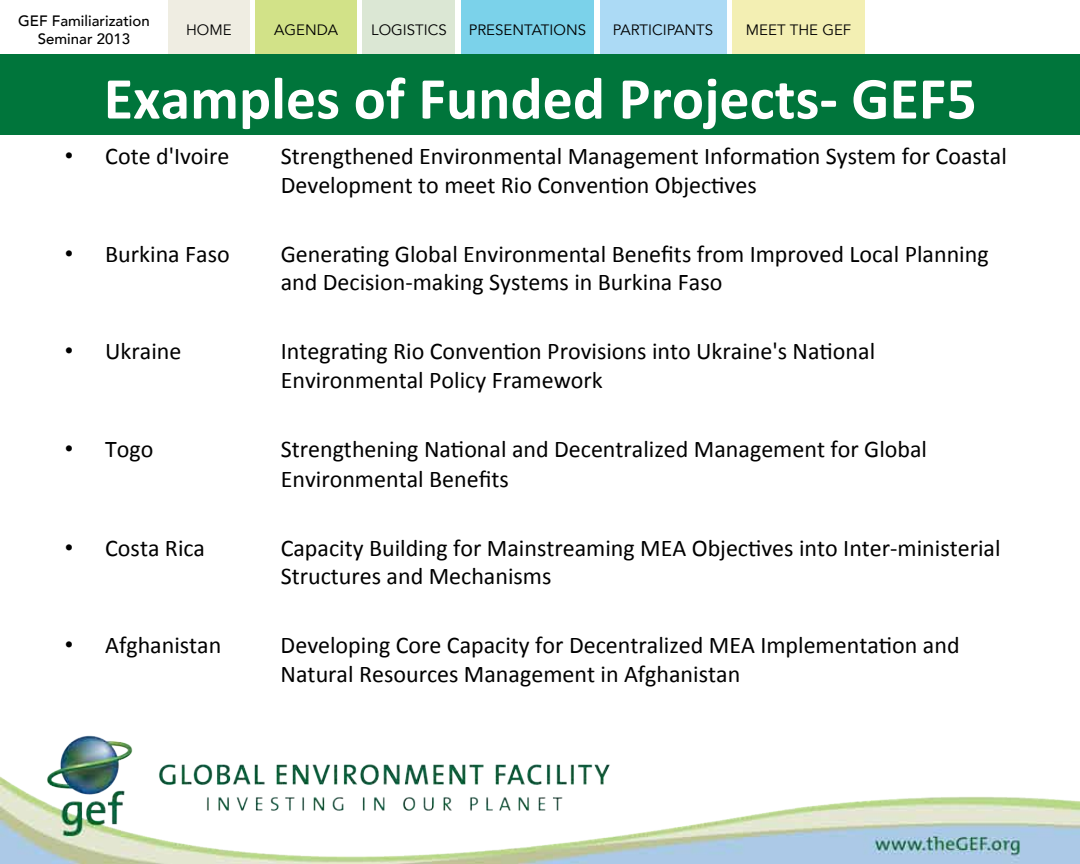
<style>
.page{position:relative;width:1080px;height:864px;background:#fff}
.page>*{position:absolute;margin:0;border:0;box-sizing:border-box;transform-origin:0 0}
.t1{font:700 60px "Calibri";color:#fff}
.t2{font:24px/28.8px "Calibri";color:#000}
.t3{font:15px "Avenir";color:#000}
.t4{font:500 15px/18px "Avenir";color:#000;text-align:center}
.s1{font-family:"Arial"}
</style>
<div class="page">
<div style="left:168px;top:0;width:82px;height:54px;background:#efede2"></div>
<div style="left:600px;top:0;width:126px;height:54px;background:#acdaf5"></div>
<div style="left:363px;top:0;width:92px;height:54px;background:#dbe7d4"></div>
<div style="left:732px;top:0;width:133px;height:54px;background:#f3efb3"></div>
<div style="left:256px;top:0;width:101px;height:54px;background:#d2e288"></div>
<div style="left:461px;top:0;width:133px;height:54px;background:#7bd2ea"></div>
<img style="left:0;top:735px;width:1080px;height:129px">
<div style="left:0;top:54px;width:1080px;height:81px;background:#00753b"></div>
<p class="t4" style="left:18px;top:10px;width:133px">GEF Familiarization<br>Seminar 2013</p>
<p class="t3" style="left:186px;top:20px;width:47px">HOME</p>
<p class="t3" style="left:274px;top:20px;width:65px">AGENDA</p>
<p class="t3" style="left:371px;top:20px;width:77px">LOGISTICS</p>
<p class="t3" style="left:469px;top:20px;width:119px">PRESENTATIONS</p>
<p class="t3" style="left:613px;top:20px;width:102px">PARTICIPANTS</p>
<p class="t3" style="left:746px;top:20px;width:107px">MEET THE GEF</p>
<h1 class="t1" style="left:104px;top:60px;width:875px">Examples of Funded Projects--‐ GEF5</h1>
<p class="t2" style="left:65px;top:142px;width:166px"><span class="s1">•</span> Cote d'Ivoire</p>
<p class="t2" style="left:281px;top:142px;width:728px">Strengthened Environmental Management Informa+on System for Coastal<br>Development to meet Rio Conven+on Objec+ves</p>
<p class="t2" style="left:65px;top:239px;width:166px"><span class="s1">•</span> Burkina Faso</p>
<p class="t2" style="left:281px;top:239px;width:709px">Genera+ng Global Environmental Benefits from Improved Local Planning and Decision--‐making Systems in Burkina Faso</p>
<p class="t2" style="left:65px;top:337px;width:118px"><span class="s1">•</span> Ukraine</p>
<p class="t2" style="left:281px;top:337px;width:596px">Integra+ng Rio Conven+on Provisions into Ukraine's Na+onal<br>Environmental Policy Framework</p>
<p class="t2" style="left:65px;top:434px;width:90px"><span class="s1">•</span> Togo</p>
<p class="t2" style="left:281px;top:434px;width:648px;line-height:30.3px">Strengthening Na+onal and Decentralized Management for Global<br>Environmental Benefits</p>
<p class="t2" style="left:65px;top:533px;width:142px"><span class="s1">•</span> Costa Rica</p>
<p class="t2" style="left:281px;top:533px;width:721px">Capacity Building for Mainstreaming MEA Objec+ves into Inter--‐ministerial<br>Structures and Mechanisms</p>
<p class="t2" style="left:65px;top:631px;width:158px"><span class="s1">•</span> Afghanistan</p>
<p class="t2" style="left:281px;top:631px;width:680px">Developing Core Capacity for Decentralized MEA Implementa+on and<br>Natural Resources Management in Afghanistan</p>
</div>
